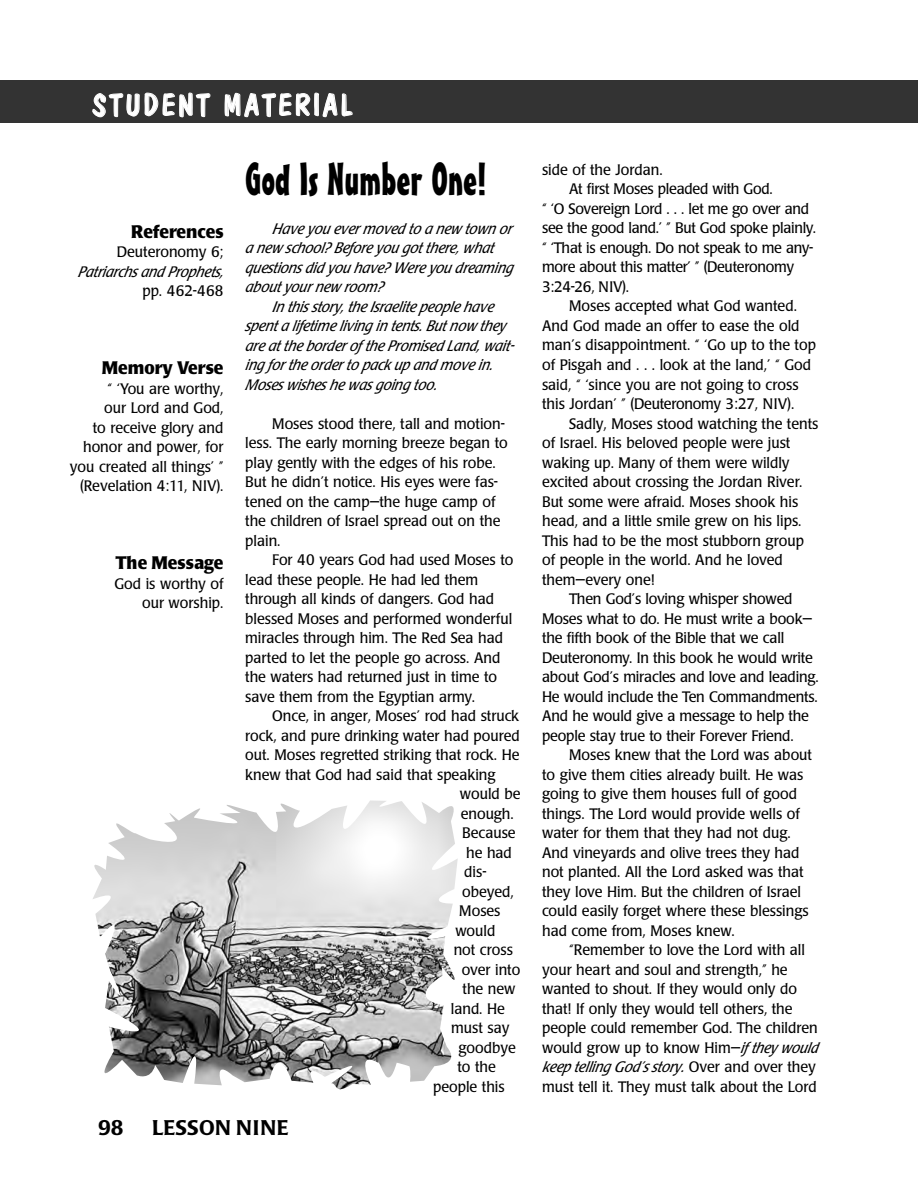
<style>
.page{position:relative;width:918px;height:1202px;background:#fff}
.page>*{position:absolute;margin:0;border:0;box-sizing:border-box;transform-origin:0 0}
.t1{font:45px "Mister Earl BT";color:#000}
.t2{font:30px "Dom Casual D";letter-spacing:.095em;color:#fff}
.t3{font:500 21px "Poppl Laudatio";letter-spacing:.02em;color:#000}
.t4{font:700 18px "Poppl Laudatio";color:#000;scale:.95 1}
.t5{font:15px/19.5px "Poppl Laudatio";color:#000;scale:.95 1}
.t6{font:italic 15px/19.5px "Poppl Laudatio";color:#000;scale:.95 1}
.t7{font:15px "Poppl Laudatio";letter-spacing:-.02em;color:#000;scale:.95 1}
.s1{font-style:italic}
.s2{font-style:normal}
</style>
<div class="page">
<div style="left:0;top:80px;width:891px;height:43px;background:#333"></div>
<div style="left:891px;top:80px;width:27px;height:43px;background:#333"></div>
<img style="left:93px;top:800px;width:365px;height:289px">
<h2 class="t2" style="left:92px;top:87px;width:261px">STUDENT MATERIAL</h2>
<p class="t4" style="left:131px;top:224px;width:99px">References</p>
<p class="t5" style="left:117px;top:244px;width:114px">Deuteronomy 6;</p>
<p class="t6" style="left:78px;top:263px;width:155px">Patriarchsand Prophets,</p>
<p class="t5" style="left:142px;top:283px;width:87px">pp. 462-468</p>
<p class="t4" style="left:102px;top:361px;width:130px">Memory Verse</p>
<p class="t5" style="left:70px;top:380px;width:163px;text-align:right">“ ‘You are worthy,<br>our Lord and God,<br>to receive glory and honor and power, for you created all things’ ” (Revelation 4:11, NIV).</p>
<p class="t4" style="left:116px;top:556px;width:115px">The Message</p>
<p class="t5" style="left:114px;top:575px;width:116px;text-align:right">God is worthy of our worship.</p>
<h1 class="t1" style="left:245px;top:162px;width:242px">God Is Number One!</h1>
<p class="t6" style="left:245px;top:220px;width:284px;text-indent:27px">Have you ever moved to a new town or a new school? Before you got there, what questionsdid you have? Were you dreaming about your new room?</p>
<p class="t6" style="left:245px;top:298px;width:288px;text-indent:27px">In thisstory, the Israelite people have spent a lifetime living in tents.But now they are at the border of the Promised Land, wait - ing for the order to p ack up and move in.<br>Moseswisheshe wasg oing too.</p>
<p class="t5" style="left:245px;top:415px;width:278px;text-indent:27px">Moses stood there, tall and motion&shy;less. The early morning breeze began to play gently with the edges of his robe.<br>But he didn’t notice. His eyes were fas&shy;tened on the camp—the huge camp of the children of Israel spread out on the plain.</p>
<p class="t5" style="left:245px;top:552px;width:284px;text-indent:27px">For 40 years God had used Moses to lead these people. He had led them through all kinds of dangers. God had blessed Moses and performed wonderful miracles through him. The Red Sea had parted to let the people go across. And the waters had returned just in time to save them from the Egyptian army.</p>
<p class="t5" style="left:272px;top:708px;width:262px">Once, in anger, Moses’ rod had struck</p>
<p class="t5" style="left:245px;top:727px;width:291px">rock, and pure drinking water had poured</p>
<p class="t5" style="left:245px;top:747px;width:290px">out. Moses regretted striking that rock. He</p>
<p class="t5" style="left:245px;top:766px;width:265px">knew that God had said that speaking</p>
<p class="t5" style="left:460px;top:786px;width:65px">would be</p>
<p class="t5" style="left:461px;top:805px;width:57px">enough.</p>
<p class="t5" style="left:462px;top:825px;width:58px">Because</p>
<p class="t5" style="left:466px;top:844px;width:50px">he had</p>
<p class="t5" style="left:464px;top:864px;width:25px">dis-</p>
<p class="t5" style="left:462px;top:883px;width:56px">obeyed,</p>
<p class="t5" style="left:459px;top:903px;width:45px">Moses</p>
<p class="t5" style="left:455px;top:922px;width:44px">would</p>
<p class="t5" style="left:454px;top:942px;width:64px">not cross</p>
<p class="t5" style="left:462px;top:961px;width:63px">over into</p>
<p class="t5" style="left:463px;top:981px;width:57px">the new</p>
<p class="t5" style="left:451px;top:1000px;width:58px">land. He</p>
<p class="t5" style="left:451px;top:1020px;width:63px">must say</p>
<p class="t5" style="left:459px;top:1039px;width:62px">goodbye</p>
<p class="t5" style="left:457px;top:1059px;width:42px">to the</p>
<p class="t5" style="left:433px;top:1078px;width:77px">people this</p>
<h3 class="t3" style="left:98px;top:1119px;width:27px">98</h3>
<h3 class="t3" style="left:152px;top:1119px;width:138px">LESSON NINE</h3>
<p class="t5" style="left:542px;top:161px;width:128px">side of the Jordan.</p>
<p class="t7" style="left:569px;top:183px;width:216px">At first Moses pleaded with God.</p>
<p class="t7" style="left:542px;top:203px;width:283px">“ ‘O Sovereign Lord . . . let me go over and</p>
<p class="t7" style="left:542px;top:222px;width:290px">see the good land.’ ” But God spoke plainly.</p>
<p class="t7" style="left:542px;top:242px;width:287px">“ ‘That is enough. Do not speak to me any-</p>
<p class="t7" style="left:542px;top:261px;width:267px">more about this matter’ ” (Deuteronomy</p>
<p class="t5" style="left:542px;top:278px;width:93px">3:24-26, NIV).</p>
<p class="t5" style="left:569px;top:298px;width:241px">Moses accepted what God wanted.</p>
<p class="t5" style="left:542px;top:317px;width:273px">And God made an offer to ease the old</p>
<p class="t5" style="left:542px;top:337px;width:290px">man’s disappointment. “ ‘Go up to the top</p>
<p class="t5" style="left:542px;top:356px;width:285px">of Pisgah and . . . look at the land,’ “ God</p>
<p class="t5" style="left:542px;top:376px;width:271px">said, “ ‘since you are not going to cross</p>
<p class="t7" style="left:542px;top:398px;width:267px">this Jordan’ ” (Deuteronomy 3:27, NIV).</p>
<p class="t5" style="left:569px;top:415px;width:264px">Sadly, Moses stood watching the tents</p>
<p class="t5" style="left:542px;top:434px;width:263px">of Israel. His beloved people were just</p>
<p class="t5" style="left:542px;top:454px;width:262px">waking up. Many of them were wildly</p>
<p class="t5" style="left:542px;top:473px;width:276px">excited about crossing the Jordan River.</p>
<p class="t5" style="left:542px;top:493px;width:271px">But some were afraid. Moses shook his</p>
<p class="t5" style="left:542px;top:512px;width:275px">head, and a little smile grew on his lips.</p>
<p class="t5" style="left:542px;top:532px;width:277px">This had to be the most stubborn group</p>
<p class="t5" style="left:542px;top:551px;width:255px">of people in the world. And he loved</p>
<p class="t5" style="left:542px;top:571px;width:120px">them—every one!</p>
<p class="t5" style="left:569px;top:590px;width:237px">Then God’s loving whisper showed</p>
<p class="t5" style="left:542px;top:610px;width:286px">Moses what to do. He must write a book—</p>
<p class="t5" style="left:542px;top:629px;width:256px">the fifth book of the Bible that we call</p>
<p class="t5" style="left:542px;top:649px;width:286px">Deuteronomy. In this book he would write</p>
<p class="t5" style="left:542px;top:668px;width:293px">about God’s miracles and love and leading.</p>
<p class="t5" style="left:542px;top:688px;width:292px">He would include the Ten Commandments.</p>
<p class="t5" style="left:542px;top:707px;width:283px">And he would give a message to help the</p>
<p class="t5" style="left:542px;top:727px;width:266px">people stay true to their Forever Friend.</p>
<p class="t5" style="left:569px;top:746px;width:257px">Moses knew that the Lord was about</p>
<p class="t5" style="left:542px;top:766px;width:276px">to give them cities already built. He was</p>
<p class="t5" style="left:542px;top:785px;width:270px">going to give them houses full of good</p>
<p class="t5" style="left:542px;top:805px;width:273px">things. The Lord would provide wells of</p>
<p class="t5" style="left:542px;top:824px;width:263px">water for them that they had not dug.</p>
<p class="t5" style="left:542px;top:844px;width:273px">And vineyards and olive trees they had</p>
<p class="t5" style="left:542px;top:863px;width:277px">not planted. All the Lord asked was that</p>
<p class="t5" style="left:542px;top:883px;width:274px">they love Him. But the children of Israel</p>
<p class="t5" style="left:542px;top:902px;width:282px">could easily forget where these blessings</p>
<p class="t5" style="left:542px;top:922px;width:204px">had come from, Moses knew.</p>
<p class="t5" style="left:569px;top:941px;width:250px">“Remember to love the Lord with all</p>
<p class="t5" style="left:542px;top:961px;width:260px">your heart and soul and strength,” he</p>
<p class="t5" style="left:542px;top:980px;width:270px">wanted to shout. If they would only do</p>
<p class="t5" style="left:542px;top:1000px;width:265px">that! If only they would tell others, the</p>
<p class="t5" style="left:542px;top:1019px;width:292px">people could remember God. The children</p>
<p class="t5" style="left:542px;top:1039px;width:292px">would grow up to know Him—<span class="s1">if they would</span></p>
<p class="t6" style="left:542px;top:1059px;width:290px">keep telling God’sstory.<span class="s2">Over and over they</span></p>
<p class="t5" style="left:542px;top:1078px;width:291px">must tell it. They must talk about the Lord</p>
</div>
